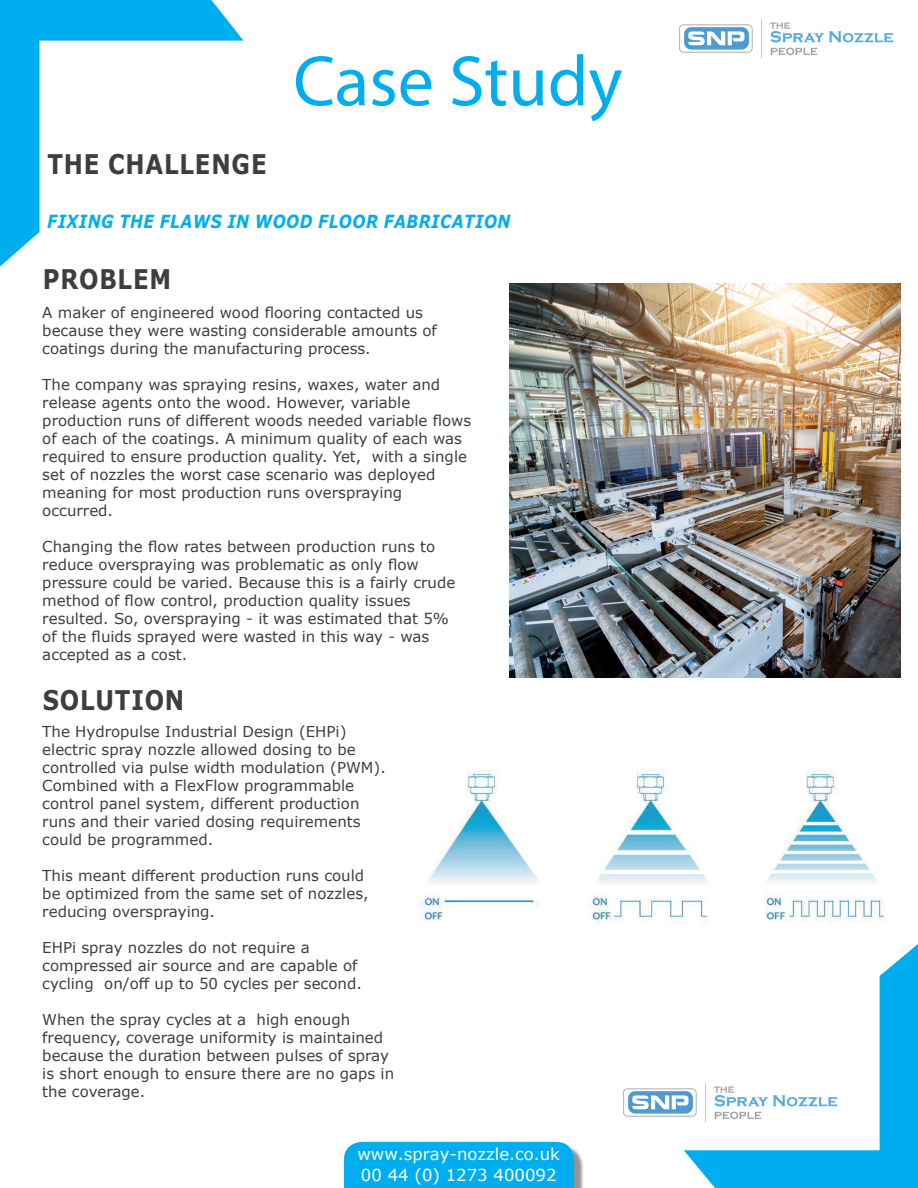
<style>
.page{position:relative;width:918px;height:1188px;background:#fff}
.page>*{position:absolute;margin:0;border:0;box-sizing:border-box;transform-origin:0 0}
.t1{font:72px "Myriad Pro";color:#00aeef}
.t2{font:700 27px "Verdana";letter-spacing:.035em;color:#3e3e3f;scale:.85 1}
.t3{font:italic 700 18px "Verdana";letter-spacing:.035em;color:#00aeef;scale:.85 1}
.t4{font:16.5px/21px "Verdana";color:#fff}
.t5{font:15px/18px "Verdana";color:#3e3e3f}
</style>
<div class="page">
<img style="left:509px;top:283px;width:392px;height:395px">
<svg style="left:684px;top:944px;width:234px;height:244px"></svg>
<svg style="left:0;top:0;width:244px;height:266px"></svg>
<img style="left:623px;top:1075px;width:232px;height:63px">
<img style="left:679px;top:19px;width:215px;height:39px">
<img style="left:418px;top:769px;width:468px;height:155px">
<div style="left:347px;top:1145px;width:237px;height:43px;background:#231f20;opacity:.49"></div>
<div style="left:344px;top:1142px;width:230px;height:46px;background:#00aeef"></div>
<h2 class="t2" style="left:47px;top:145px;width:259px">THE CHALLENGE</h2>
<h1 class="t1" style="left:293px;top:37px;width:331px">Case Study</h1>
<p class="t3" style="left:47px;top:209px;width:546px">FIXING THE FLAWS IN WOOD FLOOR FABRICATION</p>
<h2 class="t2" style="left:43px;top:260px;width:153px">PROBLEM</h2>
<p class="t5" style="left:42px;top:303px;width:396px">A maker of engineered wood flooring contacted us because they were wasting considerable amounts of coatings during the manufacturing process.</p>
<p class="t5" style="left:42px;top:375px;width:431px">The company was spraying resins, waxes, water and release agents onto the wood. However, variable production runs of different woods needed variable flows of each of the coatings. A minimum quality of each was required to ensure production quality. Yet, with a single set of nozzles the worst case scenario was deployed meaning for most production runs overspraying occurred.</p>
<p class="t5" style="left:42px;top:537px;width:415px">Changing the flow rates between production runs to reduce overspraying was problematic as only flow pressure could be varied. Because this is a fairly crude method of flow control, production quality issues resulted. So, overspraying - it was estimated that 5% of the fluids sprayed were wasted in this way - was accepted as a cost.</p>
<h2 class="t2" style="left:43px;top:681px;width:168px">SOLUTION</h2>
<p class="t5" style="left:42px;top:723px;width:345px">The Hydropulse Industrial Design (EHPi) electric spray nozzle allowed dosing to be controlled via pulse width modulation (PWM).<br>Combined with a FlexFlow programmable control panel system, different production runs and their varied dosing requirements could be programmed.</p>
<p class="t5" style="left:42px;top:867px;width:328px">This meant different production runs could be optimized from the same set of nozzles, reducing overspraying.</p>
<p class="t5" style="left:42px;top:939px;width:321px">EHPi spray nozzles do not require a compressed air source and are capable of cycling on/off up to 50 cycles per second.</p>
<p class="t5" style="left:42px;top:1011px;width:353px">When the spray cycles at a high enough frequency, coverage uniformity is maintained because the duration between pulses of spray is short enough to ensure there are no gaps in the coverage.</p>
<p class="t4" style="left:357px;top:1144px;width:204px">www.spray-nozzle.co.uk<br>00 44 (0) 1273 400092</p>
</div>
